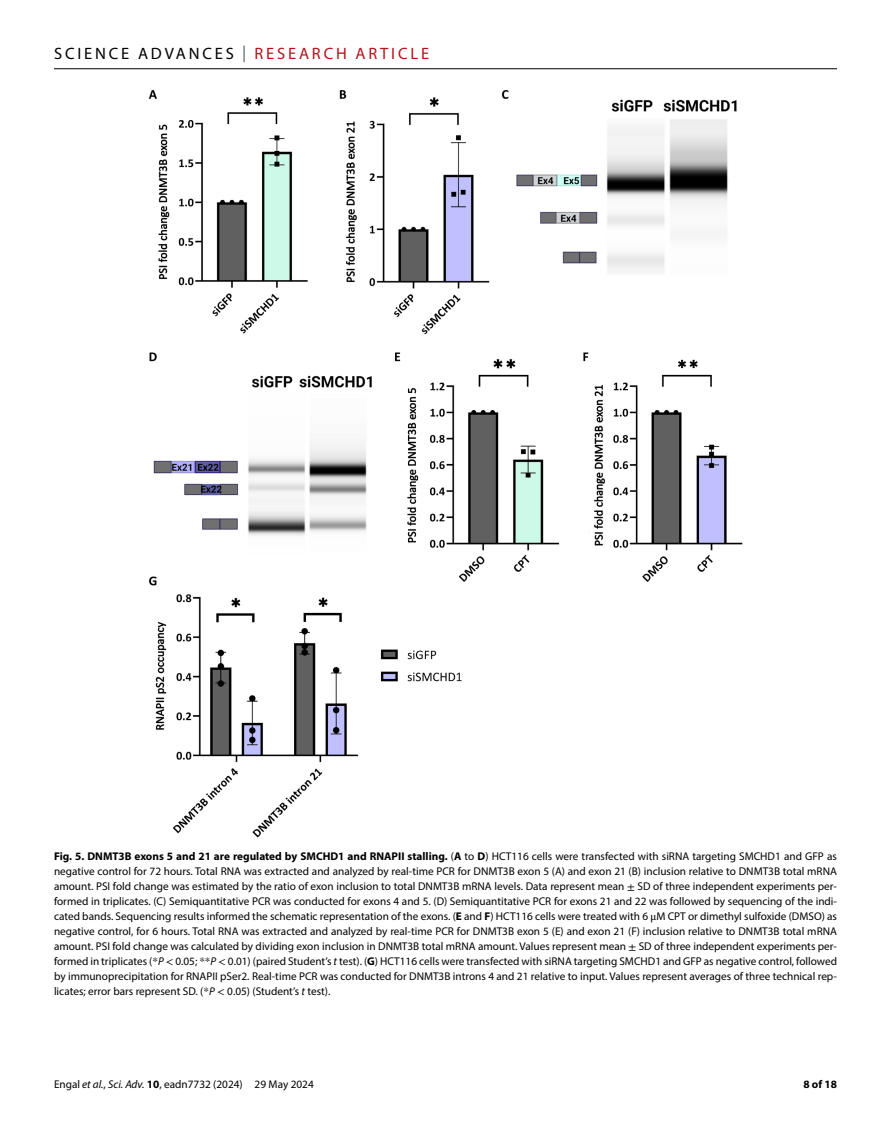
<style>
.page{position:relative;width:891px;height:1134px;background:#fff}
.page>*{position:absolute;margin:0;border:0;box-sizing:border-box;transform-origin:0 0}
.t1{font:16.5px "Myriad Pro";letter-spacing:.17em;color:#000}
.t2{font:16.5px "Myriad Pro";letter-spacing:.17em;color:#b5121b}
.t3{font:11.25px/15px "Myriad Pro";color:#000;text-align:justify}
.t4{font:700 11.25px "Myriad Pro";color:#000}
.s1{font-weight:300}
.s2{color:#b5121b}
.s3{font-weight:400}
.s4{font-family:"STIX"}
.s5{font-weight:700}
.s6{font-style:italic}
</style>
<div class="page">
<hr style="left:54px;top:68px;width:783px;height:1px;background:#000">
<img style="left:149px;top:90px;width:593px;height:747px">
<h1 class="t1" style="left:54px;top:44px;width:224px">Scie nce Adva nces <span class="s1">|</span> <span class="s2">Resear</span></h1>
<h1 class="t2" style="left:324px;top:44px;width:105px">ch Ar ticle</h1>
<p class="t4" style="left:54px;top:849px;width:708px">Fig. 5. DNMT3B exons 5 and 21 are regulated by SMCHD1 and RNAPII stalling. <span class="s3">(</span>A <span class="s3">to</span> D<span class="s3">) HCT116 cells were transfected with siRNA targeting SMCHD</span></p>
<p class="t3" style="left:54px;top:849px;width:785px;text-indent:721px">1 and GFP as negative control for 72 hours. Total RNA was extracted and analyzed by real-time PCR for DN MT3B exon 5 (A) and exon 21 (B) inclusion relative to DN MT3B total mRNA amount. PSI fold change was estimated by the ratio of exon inclusion to total DN MT3B mRNA levels. Data represent mean <span class="s4">±</span> SD of three independent experiments per&shy;formed in triplicates. (C) Semiquantitative PCR was conducted for exons 4 and 5. (D) Semiquantitative PCR for exons 21 and 22 was followed by sequencing of the indi&shy;cated bands. Sequencing results informed the schematic representation of the exons. (<span class="s5">E</span> and <span class="s5">F</span>) HCT116 cells were treated with 6 <span class="s4">μ</span>M CPT or dimethyl sulfoxide (DMSO) as negative control, for 6 hours. Total RNA was extracted and analyzed by real-time PCR for DN MT3B exon 5 (E) and exon 21 (F) inclusion relative to DN MT3B total mRNA amount. PSI fold change was calculated by dividing exon inclusion in DNMT3B total mRNA amount. Values represent mean <span class="s4">±</span> SD of three independent experiments per&shy;formed in triplicates (<span class="s4">*</span><span class="s6">P</span> <span class="s4">&lt;</span> 0.05; <span class="s4">**</span><span class="s6">P</span> <span class="s4">&lt;</span> 0.01) (paired Student’s <span class="s6">t</span> test). (<span class="s5">G</span>) HCT116 cells were transfected with siRNA targeting SMCHD</p>
<p class="t3" style="left:54px;top:954px;width:785px;text-indent:601px">1 and GFP as negative control, followed by immunoprecipitation for RNAPII pSer2. Real-time PCR was conducted for DN MT3B introns 4 and 21 relative to input. Values represent averages of three technical rep&shy;licates; error bars represent SD. (<span class="s4">*</span><span class="s6">P</span> <span class="s4">&lt;</span> 0.05) (Student’s <span class="s6">t</span> test).</p>
<p class="t3" style="left:54px;top:1076px;width:261px">Engal <span class="s6">et al.</span>, <span class="s6">Sci. Adv.</span> <span class="s5">10</span>, eadn7732 (2024) 29 May 2024</p>
<p class="t4" style="left:803px;top:1076px;width:35px">8 of 18</p>
</div>
